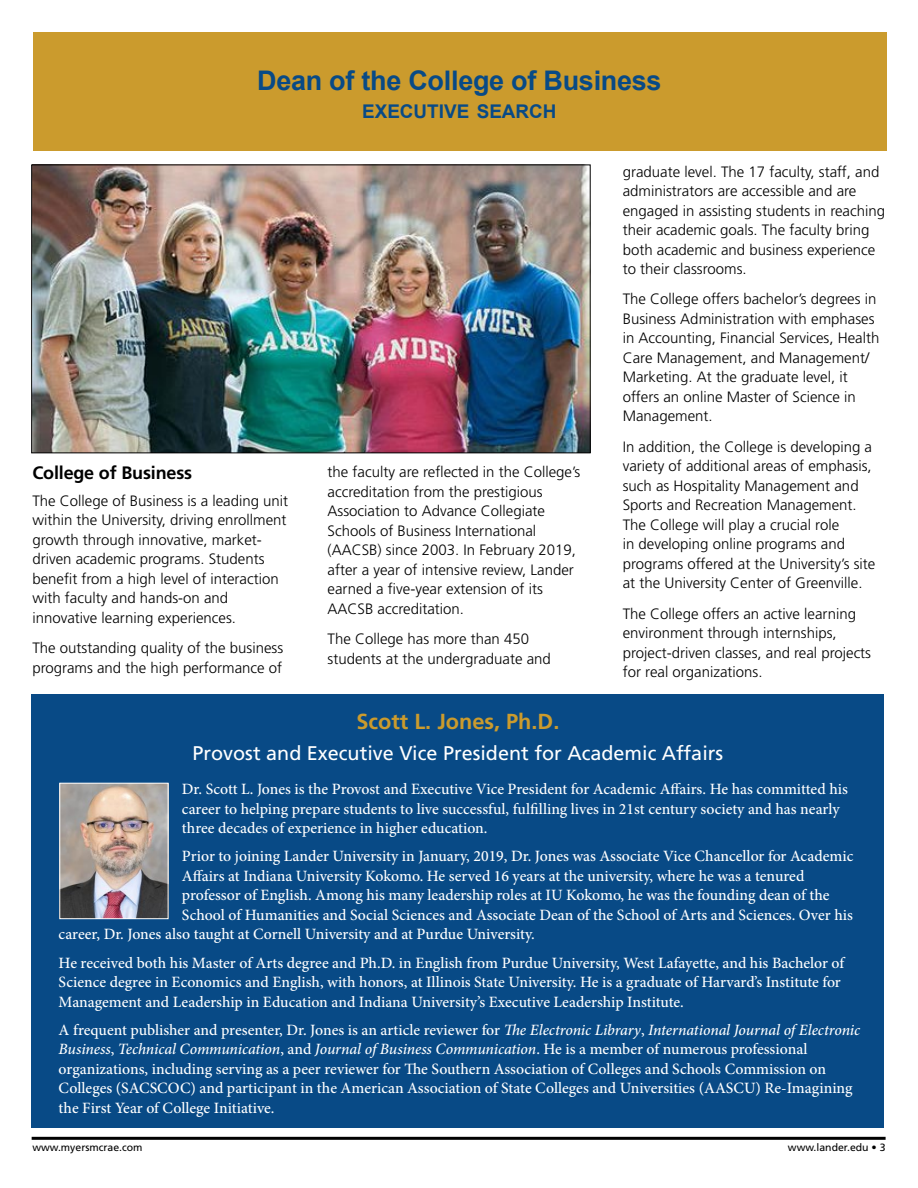
<style>
.page{position:relative;width:918px;height:1188px;background:#fff}
.page>*{position:absolute;margin:0;border:0;box-sizing:border-box;transform-origin:0 0}
.t1{font:700 27px "Arial";letter-spacing:-.01em;color:#084a86}
.t2{font:700 21.75px "Frutiger";color:#cb9b2d}
.t3{font:19.8px "Frutiger";color:#fff}
.t4{font:700 18.9px "Arial";color:#084a86}
.t5{font:700 18px "Frutiger";letter-spacing:-.01em;color:#000}
.t6{font:500 15.75px/19.5px "Minion Pro";color:#fff}
.t7{font:300 15px/19.5px "Frutiger";color:#000}
.t8{font:10.5px "Frutiger";color:#000}
.s1{font-style:italic}
</style>
<div class="page">
<hr style="left:32px;top:1137px;width:854px;height:3px;background:#000">
<div style="left:32px;top:694px;width:852px;height:434px;background:#084a86"></div>
<div style="left:33px;top:32px;width:854px;height:118px;background:#cb9b2d"></div>
<img style="left:33px;top:167px;width:555px;height:284px">
<div style="left:31px;top:165px;width:559px;height:288px;border:1px solid #000"></div>
<img style="left:61px;top:785px;width:105px;height:132px">
<div style="left:59px;top:783px;width:109px;height:136px;border:1px solid #fff"></div>
<h1 class="t1" style="left:257px;top:62px;width:406px">Dean of the College of Business</h1>
<p class="t4" style="left:362px;top:99px;width:196px">EXECUTIVE SEARCH</p>
<p class="t5" style="left:32px;top:463px;width:161px">College of Business</p>
<p class="t7" style="left:32px;top:491px;width:257px">The College of Business is a leading unit within the University, driving enrollment growth through innovative, market&shy;driven academic programs. Students benefit from a high level of interaction with faculty and hands-on and innovative learning experiences.</p>
<p class="t7" style="left:32px;top:638px;width:252px">The outstanding quality of the business programs and the high performance of</p>
<p class="t7" style="left:328px;top:462px;width:254px">the faculty are reflected in the College’s accreditation from the prestigious Association to Advance Collegiate Schools of Business International (AACSB) since 2003. In February 2019, after a year of intensive review, Lander earned a five-year extension of its AACSB accreditation.</p>
<p class="t7" style="left:328px;top:629px;width:225px">The College has more than 450 students at the undergraduate and</p>
<p class="t7" style="left:623px;top:162px;width:264px">graduate level. The 17 faculty, staff, and administrators are accessible and are engaged in assisting students in reaching their academic goals. The faculty bring both academic and business experience to their classrooms.</p>
<p class="t7" style="left:623px;top:289px;width:258px">The College offers bachelor’s degrees in Business Administration with emphases in Accounting, Financial Services, Health Care Management, and Management/ Marketing. At the graduate level, it offers an online Master of Science in Management.</p>
<p class="t7" style="left:623px;top:437px;width:254px">In addition, the College is developing a variety of additional areas of emphasis, such as Hospitality Management and Sports and Recreation Management.<br>The College will play a crucial role<br>in developing online programs and programs offered at the University’s site at the University Center of Greenville.</p>
<p class="t7" style="left:623px;top:604px;width:250px">The College offers an active learning environment through internships, project-driven classes, and real projects for real organizations.</p>
<h2 class="t2" style="left:356px;top:709px;width:205px">Scott L. Jones, Ph.D.</h2>
<p class="t3" style="left:193px;top:741px;width:532px">Provost and Executive Vice President for Academic Affairs</p>
<p class="t6" style="left:182px;top:779px;width:667px">Dr. Scott L. Jones is the Provost and Executive Vice President for Academic Affairs. He has committed his career to helping prepare students to live successful, fulfilling lives in 21st century society and has nearly three decades of experience in higher education.</p>
<p class="t6" style="left:182px;top:847px;width:673px">Prior to joining Lander University in January, 2019, Dr. Jones was Associate Vice Chancellor for Academic</p>
<p class="t6" style="left:182px;top:866px;width:624px">Affairs at Indiana University Kokomo. He served 16 years at the university, where he was a tenured</p>
<p class="t6" style="left:182px;top:886px;width:649px">professor of English. Among his many leadership roles at IU Kokomo, he was the founding dean of the</p>
<p class="t6" style="left:182px;top:905px;width:672px">School of Humanities and Social Sciences and Associate Dean of the School of Arts and Sciences. Over his</p>
<p class="t6" style="left:59px;top:925px;width:478px">career, Dr. Jones also taught at Cornell University and at Purdue University.</p>
<p class="t6" style="left:59px;top:953px;width:787px">He received both his Master of Arts degree and Ph.D. in English from Purdue University, West Lafayette, and his Bachelor of<br>Science degree in Economics and English, with honors, at Illinois State University. He is a graduate of Harvard’s Institute for<br>Management and Leadership in Education and Indiana University’s Executive Leadership Institute.</p>
<p class="t6" style="left:59px;top:1020px;width:803px">A frequent publisher and presenter, Dr. Jones is an article reviewer for <span class="s1">The Electronic Library</span>, <span class="s1">International Journal of Electronic Business</span>, <span class="s1">Technical Communication</span>, and <span class="s1">Journal of Business Communication</span>. He is a member of numerous professional organizations, including serving as a peer reviewer for The Southern Association of Colleges and Schools Commission on Colleges (SACSCOC) and participant in the American Association of State Colleges and Universities (AASCU) Re-Imagining the First Year of College Initiative.</p>
<p class="t8" style="left:32px;top:1141px;width:112px">www.myersmcrae.com</p>
<p class="t8" style="left:788px;top:1141px;width:99px">www.lander.edu • 3</p>
</div>
